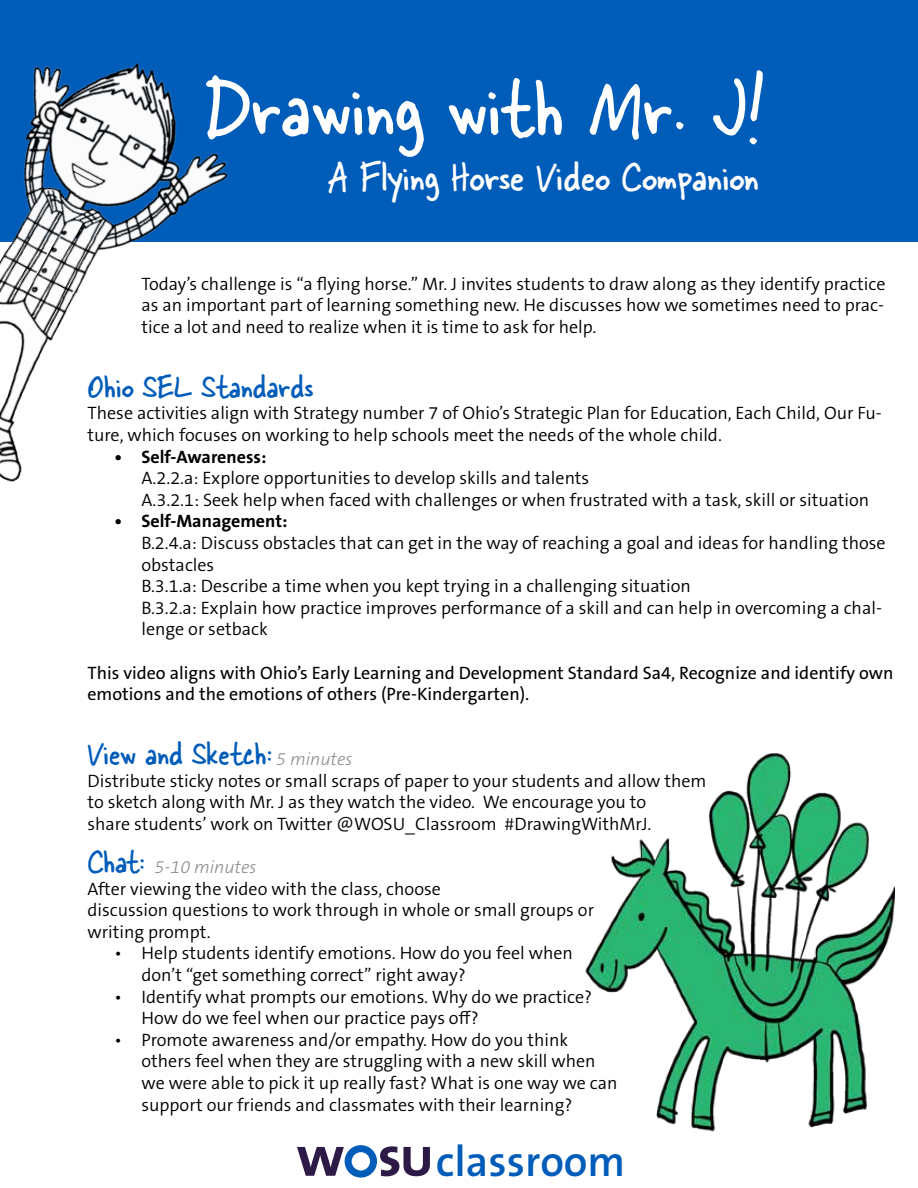
<style>
.page{position:relative;width:918px;height:1188px;background:#fff}
.page>*{position:absolute;margin:0;border:0;box-sizing:border-box;transform-origin:0 0}
.t1{font:90px "Skippy Sharp";color:#fff}
.t2{font:45px "Skippy Sharp";color:#fefefe}
.t3{font:600 43.35px "The Sans B W6";color:#005cb9}
.t4{font:36px "Skippy Sharp";color:#005cb9}
.t5{font:300 18px/21.6px "The Sans B W4";color:#000}
.t6{font:18px/21.6px "The Sans B W5 Plain";color:#000}
.t7{font:700 18px "The Sans B W7";color:#000}
.t8{font:italic 300 18px "The Sans B W3";color:#908c8d}
.s1{font-family:"The Sans B W3";font-weight:300;font-style:italic;font-size:18px;color:#908c8d}
.s2{font-family:"Skippy Sharp";font-weight:400;font-style:normal;font-size:36px;color:#005cb9}
</style>
<div class="page">
<svg style="left:297px;top:1145px;width:133px;height:33px"></svg>
<div style="left:0;top:0;width:918px;height:242px;background:#005cb9"></div>
<img style="left:0;top:63px;width:228px;height:419px">
<img style="left:585px;top:753px;width:310px;height:379px">
<h1 class="t1" style="left:204px;top:43px;width:562px">Drawing with Mr. J!</h1>
<h2 class="t2" style="left:328px;top:144px;width:433px">A Flying Horse Video Companion</h2>
<p class="t5" style="left:141px;top:273px;width:746px;text-align:justify">Today’s challenge is “a flying horse.” Mr. J invites students to draw along as they identify practice as an important part of learning something new. He discusses how we sometimes need to prac&shy;tice a lot and need to realize when it is time to ask for help.</p>
<h3 class="t4" style="left:87px;top:360px;width:228px">Ohio SEL Standards</h3>
<p class="t5" style="left:87px;top:403px;width:796px">These activities align with Strategy number 7 of Ohio’s Strategic Plan for Education, Each Child, Our Fu&shy;ture, which focuses on working to help schools meet the needs of the whole child.</p>
<p class="t7" style="left:114px;top:445px;width:153px">• Self-Awareness:</p>
<p class="t5" style="left:141px;top:467px;width:729px">A.2.2.a: Explore opportunities to develop skills and talents<br>A.3.2.1: Seek help when faced with challenges or when frustrated with a task, skill or situation</p>
<p class="t7" style="left:114px;top:510px;width:175px">• Self-Management:</p>
<p class="t5" style="left:141px;top:532px;width:746px">B.2.4.a: Discuss obstacles that can get in the way of reaching a goal and ideas for handling those obstacles<br>B.3.1.a: Describe a time when you kept trying in a challenging situation<br>B.3.2.a: Explain how practice improves performance of a skill and can help in overcoming a chal&shy;lenge or setback</p>
<p class="t6" style="left:87px;top:662px;width:807px">This video aligns with Ohio’s Early Learning and Development Standard Sa4, Recognize and identify own emotions and the emotions of others (Pre-Kindergarten).</p>
<h3 class="t4" style="left:87px;top:728px;width:267px">View and Sketch: <span class="s1">5 minutes</span></h3>
<p class="t5" style="left:87px;top:770px;width:620px">Distribute sticky notes or small scraps of paper to your students and allow them to sketch along with Mr. J as they watch the video. We encourage you to<br>share students’ work on Twitter @WOSU_Classroom #DrawingWithMrJ.</p>
<p class="t8" style="left:87px;top:856px;width:171px"><span class="s2">Chat:</span> 5-10 minutes</p>
<p class="t5" style="left:87px;top:878px;width:508px">After viewing the video with the class, choose<br>discussion questions to work through in whole or small groups or writing prompt.</p>
<p class="t5" style="left:141px;top:943px;width:433px;text-indent:-27px">• Help students identify emotions. How do you feel when don’t “get something correct” right away?</p>
<p class="t5" style="left:141px;top:986px;width:452px;text-indent:-27px">• Identify what prompts our emotions. Why do we practice?<br>How do we feel when our practice pays off?</p>
<p class="t5" style="left:141px;top:1029px;width:478px;text-indent:-27px">• Promote awareness and/or empathy. How do you think others feel when they are struggling with a new skill when we were able to pick it up really fast? What is one way we can support our friends and classmates with their learning?</p>
<h3 class="t3" style="left:436px;top:1133px;width:191px">classroom</h3>
</div>
